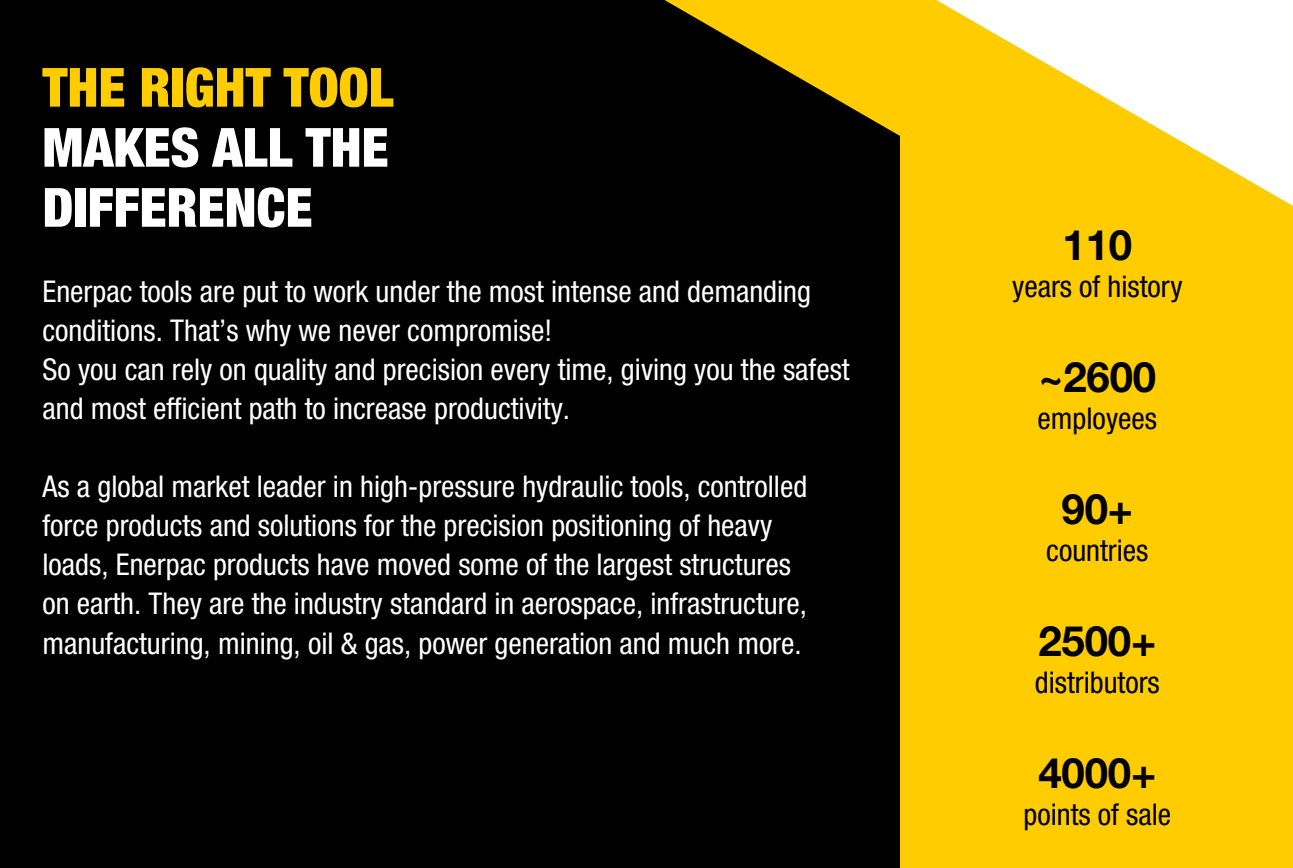
<style>
.page{position:relative;width:1293px;height:868px;background:#fff}
.page>*{position:absolute;margin:0;border:0;box-sizing:border-box;transform-origin:0 0}
.t1{font:900 condensed 54px/60px "Helvetica Neue LTW1 G";color:#fff}
.t2{font:900 condensed 54px "Helvetica Neue LTW1 G";color:#fc0}
.t3{font:700 42px "Helvetica Neue LTW1 G";letter-spacing:-.005em;color:#000}
.t4{font:condensed 30px/39px "Helvetica Neue LTW1 G";color:#fff}
.t5{font:condensed 30px "Helvetica Neue LTW1 G";color:#000}
</style>
<div class="page">
<svg style="left:900px;top:0;width:393px;height:867px;background:#ffd11b"></svg>
<div style="left:0;top:0;width:900px;height:867px;background:#000"></div>
<h1 class="t2" style="left:43px;top:55px;width:352px">THE RIGHT TOOL</h1>
<h1 class="t1" style="left:43px;top:117px;width:347px">MAKES ALL THE<br>DIFFERENCE</h1>
<p class="t4" style="left:43px;top:272px;width:808px">Enerpac tools are put to work under the most intense and demanding conditions. That’s why we never compromise!<br>So you can rely on quality and precision every time, giving you the safest and most efficient path to increase productivity.</p>
<p class="t4" style="left:43px;top:467px;width:766px">As a global market leader in high-pressure hydraulic tools, controlled force products and solutions for the precision positioning of heavy loads, Enerpac products have moved some of the largest structures on earth. They are the industry standard in aerospace, infrastructure, manufacturing, mining, oil &amp; gas, power generation and much more.</p>
<h2 class="t3" style="left:1062px;top:219px;width:71px">110</h2>
<p class="t5" style="left:1012px;top:268px;width:172px">years of history</p>
<h2 class="t3" style="left:1038px;top:351px;width:119px">~2600</h2>
<p class="t5" style="left:1037px;top:400px;width:121px">employees</p>
<h2 class="t3" style="left:1061px;top:483px;width:73px">90+</h2>
<p class="t5" style="left:1046px;top:532px;width:104px">countries</p>
<h2 class="t3" style="left:1038px;top:615px;width:119px">2500+</h2>
<p class="t5" style="left:1035px;top:665px;width:126px">distributors</p>
<h2 class="t3" style="left:1038px;top:747px;width:119px">4000+</h2>
<p class="t5" style="left:1023px;top:797px;width:149px">points of sale</p>
</div>
